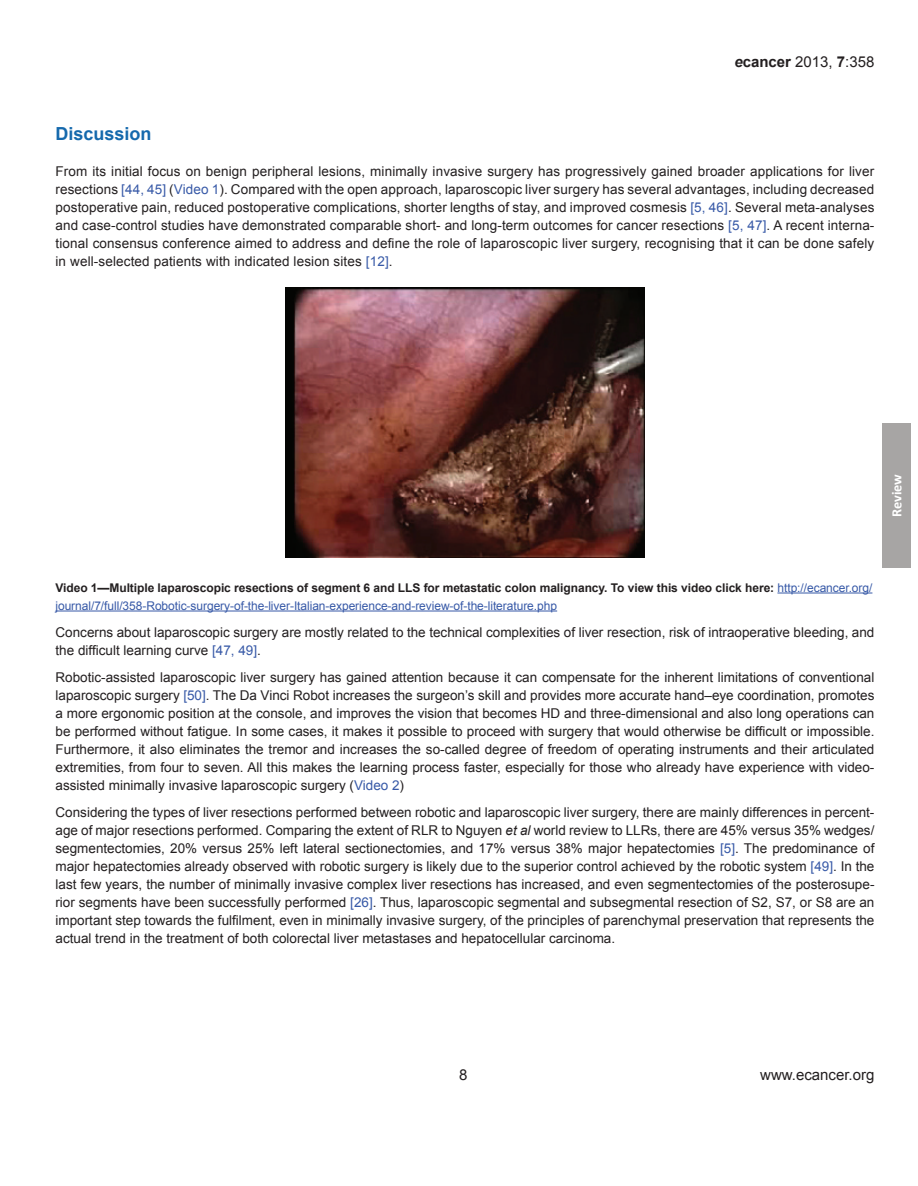
<style>
.page{position:relative;width:918px;height:1186px;background:#fff}
.page>*{position:absolute;margin:0;border:0;box-sizing:border-box;transform-origin:0 0}
.t1{font:700 18px "Arial";color:#1569ad}
.t2{font:15px "Arial";color:#231f20}
.t3{font:700 14.25px "Calibri";letter-spacing:-.005em;color:#fff}
.t4{font:13.5px/18px "Arial";color:#231f20;text-align:justify}
.t5{font:12px/18px "Arial";letter-spacing:-.005em;color:#3759a7}
.s1{font-weight:700;font-style:italic}
.s2{font-weight:700}
.s3{color:#3759a7}
.s4{font-weight:700;color:#231f20}
.s5{font-style:italic}
</style>
<div class="page">
<div style="left:882px;top:423px;width:29px;height:144px;background:#a7a5a4"></div>
<hr style="left:777px;top:592px;width:95px;height:1px;background:#3759a7">
<hr style="left:56px;top:610px;width:501px;height:1px;background:#3759a7">
<img style="left:285px;top:287px;width:360px;height:270px">
<p class="t2" style="left:734px;top:52px;width:142px"><span class="s1">e</span><span class="s2">cancer</span> 2013, <span class="s2">7</span>:358</p>
<h1 class="t1" style="left:56px;top:121px;width:98px">Discussion</h1>
<p class="t4" style="left:55px;top:162px;width:820px">From its initial focus on benign peripheral lesions, minimally invasive surgery has progressively gained broader applications for liver resections <span class="s3">[44, 45]</span> (<span class="s3">Video 1</span>). Compared with the open approach, laparoscopic liver surgery has several advantages, including decreased postoperative pain, reduced postoperative complications, shorter lengths of stay, and improved cosmesis <span class="s3">[5, 46]</span>. Several meta-analyses and case-control studies have demonstrated comparable short- and long-term outcomes for cancer resections <span class="s3">[5, 47]</span>. A recent interna&shy;tional consensus conference aimed to address and define the role of laparoscopic liver surgery, recognising that it can be done safely in well-selected patients with indicated lesion sites <span class="s3">[12]</span>.</p>
<p class="t3" style="left:888px;top:517px;width:44px;rotate:-90deg">Review</p>
<p class="t5" style="left:56px;top:579px;width:818px"><span class="s4">Video 1—Multiple laparoscopic resections of segment 6 and LLS for metastatic colon malignancy. To view this video click here:</span> http://ecancer.org/ journal/7/full/358-Robotic-surgery-of-the-liver-Italian-experience-and-review-of-the-literature.php</p>
<p class="t4" style="left:56px;top:623px;width:821px">Concerns about laparoscopic surgery are mostly related to the technical complexities of liver resection, risk of intraoperative bleeding, and the difficult learning curve <span class="s3">[47, 49]</span>.</p>
<p class="t4" style="left:56px;top:668px;width:820px">Robotic-assisted laparoscopic liver surgery has gained attention because it can compensate for the inherent limitations of conventional laparoscopic surgery <span class="s3">[50]</span>. The Da Vinci Robot increases the surgeon’s skill and provides more accurate hand–eye coordination, promotes a more ergonomic position at the console, and improves the vision that becomes HD and three-dimensional and also long operations can be performed without fatigue. In some cases, it makes it possible to proceed with surgery that would otherwise be difficult or impossible.<br>Furthermore, it also eliminates the tremor and increases the so-called degree of freedom of operating instruments and their articulated extremities, from four to seven. All this makes the learning process faster, especially for those who already have experience with video&shy;assisted minimally invasive laparoscopic surgery (<span class="s3">Video 2</span>)</p>
<p class="t4" style="left:56px;top:803px;width:821px">Considering the types of liver resections performed between robotic and laparoscopic liver surgery, there are mainly differences in percent&shy;age of major resections performed. Comparing the extent of RLR to Nguyen <span class="s5">et al</span> world review to LLRs, there are 45% versus 35% wedges/ segmentectomies, 20% versus 25% left lateral sectionectomies, and 17% versus 38% major hepatectomies <span class="s3">[5]</span>. The predominance of major hepatectomies already observed with robotic surgery is likely due to the superior control achieved by the robotic system <span class="s3">[49]</span>. In the last few years, the number of minimally invasive complex liver resections has increased, and even segmentectomies of the posterosupe&shy;rior segments have been successfully performed <span class="s3">[26]</span>. Thus, laparoscopic segmental and subsegmental resection of S2, S7, or S8 are an important step towards the fulfilment, even in minimally invasive surgery, of the principles of parenchymal preservation that represents the actual trend in the treatment of both colorectal liver metastases and hepatocellular carcinoma.</p>
<p class="t2" style="left:459px;top:1065px;width:10px">8</p>
<p class="t2" style="left:760px;top:1065px;width:116px">www.ecancer.org</p>
</div>
